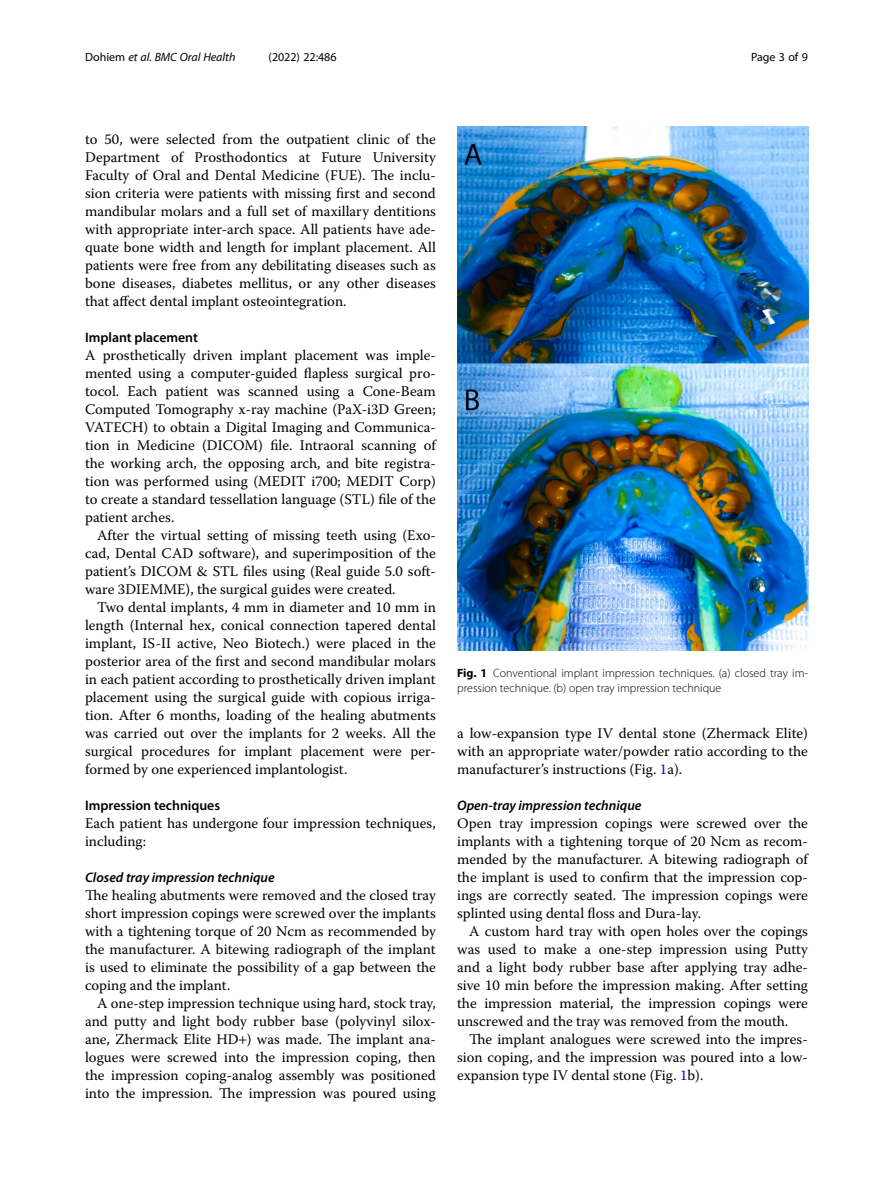
<style>
.page{position:relative;width:893px;height:1191px;background:#fff}
.page>*{position:absolute;margin:0;border:0;box-sizing:border-box;transform-origin:0 0}
.Body_Text{font:14.7px/18px "Warnock Pro";color:#000;text-align:justify}
.Body_Text_Indent{font:14.7px/18px "Warnock Pro";color:#000;text-align:justify}
.Head_3{font:italic 600 13.8px "Myriad Pro";color:#000}
.Head_2{font:600 13.8px "Myriad Pro";color:#000}
.Figure_Caption{font:300 12px/15px "Myriad Pro";color:#000}
.t1{font:italic 12px "Myriad Pro";color:#000}
.t2{font:12px "Myriad Pro";color:#000}
.s1{font-style:normal}
.s2{font-weight:700}
.s3{color:#00f}
</style>
<div class="page">
<img style="left:457px;top:126px;width:351px;height:524px">
<p class="t1" style="left:85px;top:50px;width:152px"><span class="s1">Dohiem</span> et al. BMC Oral Health</p>
<p class="t2" style="left:269px;top:50px;width:70px">(2022) 22:486</p>
<p class="t2" style="left:751px;top:50px;width:58px">Page 3 of 9</p>
<p class="Body_Text" style="left:85px;top:130px;width:352px">to 50, were selected from the outpatient clinic of the Department of Prosthodontics at Future University Faculty of Oral and Dental Medicine (FUE). The inclu&shy;sion criteria were patients with missing first and second mandibular molars and a full set of maxillary dentitions with appropriate inter-arch space. All patients have ade&shy;quate bone width and length for implant placement. All patients were free from any debilitating diseases such as bone diseases, diabetes mellitus, or any other diseases that affect dental implant osteointegration.</p>
<p class="Head_2" style="left:85px;top:329px;width:114px">Implant placement</p>
<p class="Body_Text" style="left:85px;top:346px;width:352px">A prosthetically driven implant placement was imple&shy;mented using a computer-guided flapless surgical pro&shy;tocol. Each patient was scanned using a Cone-Beam Computed Tomography x-ray machine (PaX-i3D Green; VATECH) to obtain a Digital Imaging and Communica&shy;tion in Medicine (DICOM) file. Intraoral scanning of the working arch, the opposing arch, and bite registra&shy;tion was performed using (MEDIT i700; MEDIT Corp) to create a standard tessellation language (STL) file of the patient arches.</p>
<p class="Body_Text_Indent" style="left:85px;top:526px;width:352px;text-indent:12px">After the virtual setting of missing teeth using (Exo&shy;cad, Dental CAD software), and superimposition of the patient’s DICOM &amp; STL files using (Real guide 5.0 soft&shy;ware 3DIEMME), the surgical guides were created.</p>
<p class="Body_Text_Indent" style="left:85px;top:598px;width:352px;text-indent:12px">Two dental implants, 4 mm in diameter and 10 mm in length (Internal hex, conical connection tapered dental implant, IS-II active, Neo Biotech.) were placed in the posterior area of the first and second mandibular molars in each patient according to prosthetically driven implant placement using the surgical guide with copious irriga&shy;tion. After 6 months, loading of the healing abutments was carried out over the implants for 2 weeks. All the surgical procedures for implant placement were per&shy;formed by one experienced implantologist.</p>
<p class="Head_2" style="left:85px;top:797px;width:137px">Impression techniques</p>
<p class="Body_Text" style="left:85px;top:814px;width:352px">Each patient has undergone four impression techniques, including:</p>
<p class="Head_3" style="left:85px;top:869px;width:191px">Closed tray impression technique</p>
<p class="Body_Text" style="left:85px;top:886px;width:352px">The healing abutments were removed and the closed tray short impression copings were screwed over the implants with a tightening torque of 20 Ncm as recommended by the manufacturer. A bitewing radiograph of the implant is used to eliminate the possibility of a gap between the coping and the implant.</p>
<p class="Body_Text_Indent" style="left:85px;top:994px;width:352px;text-indent:12px">A one-step impression technique using hard, stock tray, and putty and light body rubber base (polyvinyl silox&shy;ane, Zhermack Elite HD ) was made. The implant ana&shy;logues were screwed into the impression coping, then the impression coping-analog assembly was positioned into the impression. The impression was poured using</p>
<p class="Figure_Caption" style="left:457px;top:666px;width:352px"><span class="s2">Fig. 1</span> Conventional implant impression techniques. (a) closed tray im&shy;pression technique. (b) open tray impression technique</p>
<p class="Body_Text_Indent" style="left:457px;top:724px;width:352px">a low-expansion type IV dental stone (Zhermack Elite) with an appropriate water/powder ratio according to the manufacturer’s instructions (Fig. <span class="s3">1</span>a).</p>
<p class="Head_3" style="left:457px;top:797px;width:186px">Open-tray impression technique</p>
<p class="Body_Text" style="left:457px;top:814px;width:352px">Open tray impression copings were screwed over the implants with a tightening torque of 20 Ncm as recom&shy;mended by the manufacturer. A bitewing radiograph of the implant is used to confirm that the impression cop&shy;ings are correctly seated. The impression copings were splinted using dental floss and Dura-lay.</p>
<p class="Body_Text_Indent" style="left:457px;top:922px;width:352px;text-indent:12px">A custom hard tray with open holes over the copings was used to make a one-step impression using Putty and a light body rubber base after applying tray adhe&shy;sive 10 min before the impression making. After setting the impression material, the impression copings were unscrewed and the tray was removed from the mouth.</p>
<p class="Body_Text_Indent" style="left:457px;top:1030px;width:352px;text-indent:12px">The implant analogues were screwed into the impres&shy;sion coping, and the impression was poured into a low&shy;expansion type IV dental stone (Fig. <span class="s3">1</span>b).</p>
</div>
